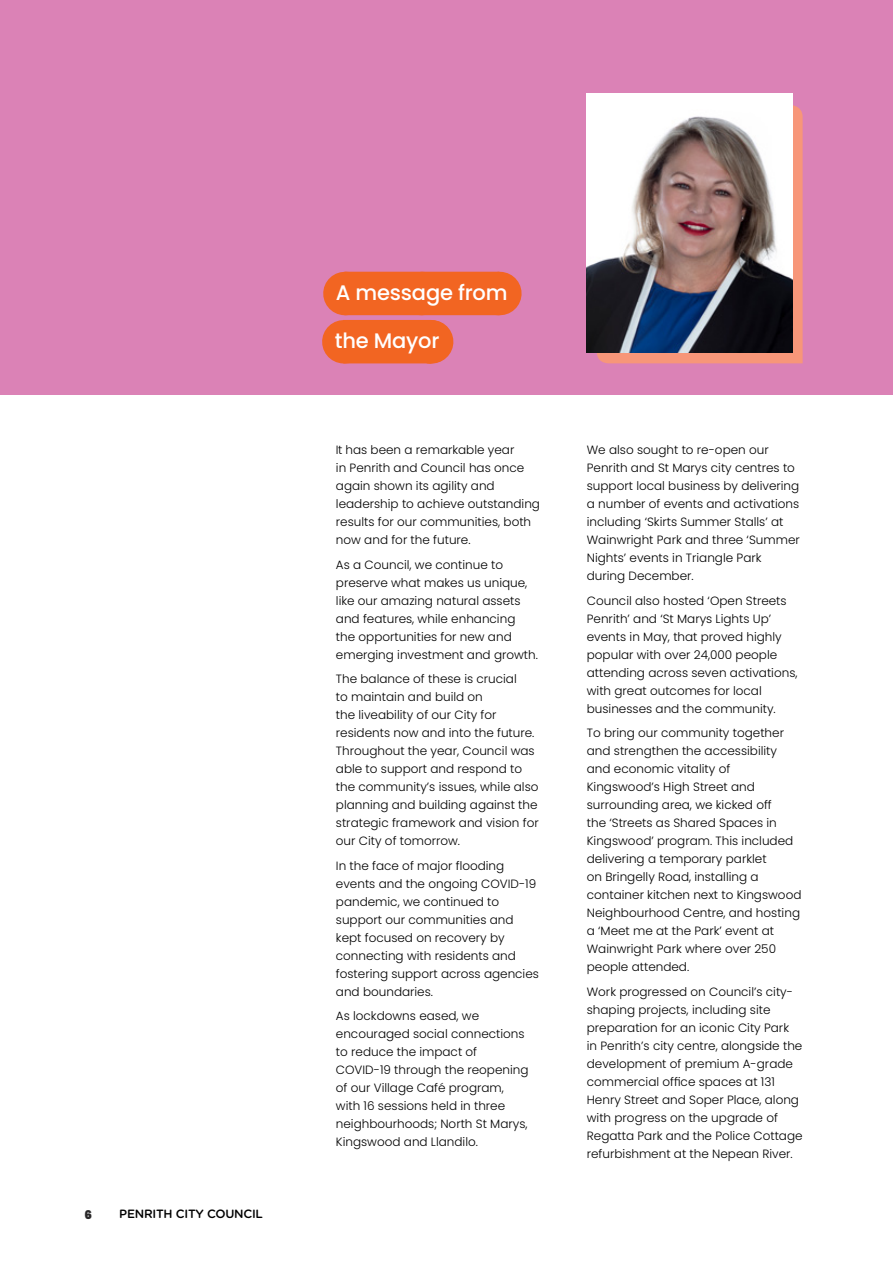
<style>
.page{position:relative;width:893px;height:1263px;background:#fff}
.page>*{position:absolute;margin:0;border:0;box-sizing:border-box;transform-origin:0 0}
.H2_Orange{font:500 21px "Poppins";letter-spacing:-.01em;color:#fff}
.Body_8pt{font:300 12px/18px "Poppins";color:#000}
.t1{font:500 12px "Gotham Rounded";letter-spacing:-.02em;color:#000}
.t2{font:900 12px "Poppins";color:#292829}
</style>
<div class="page">
<div style="left:0;top:0;width:893px;height:394px;background:#db82b6"></div>
<svg style="left:595px;top:105px;width:208px;height:258px;background:#ea927b"></svg>
<hr style="left:499px;top:272px;width:1px;height:43px;background:#f26522">
<div style="left:344px;top:272px;width:155px;height:43px;background:#f26522"></div>
<img style="left:587px;top:94px;width:205px;height:258px">
<svg style="left:387px;top:315px;width:73px;height:48px"></svg>
<hr style="left:431px;top:320px;width:1px;height:43px;background:#f26522">
<div style="left:343px;top:320px;width:88px;height:43px;background:#f26522"></div>
<p class="t2" style="left:84px;top:1207px;width:9px">6</p>
<p class="t1" style="left:119px;top:1205px;width:145px">PENRITH CITY COUNCIL</p>
<h2 class="H2_Orange" style="left:336px;top:281px;width:173px">A message from</h2>
<h2 class="H2_Orange" style="left:335px;top:329px;width:106px">the Mayor</h2>
<p class="Body_8pt" style="left:336px;top:441px;width:206px">It has been a remarkable year<br>in Penrith and Council has once again shown its agility and leadership to achieve outstanding results for our communities, both now and for the future.</p>
<p class="Body_8pt" style="left:336px;top:556px;width:204px">As a Council, we continue to preserve what makes us unique, like our amazing natural assets and features, while enhancing<br>the opportunities for new and emerging investment and growth.</p>
<p class="Body_8pt" style="left:336px;top:670px;width:204px">The balance of these is crucial<br>to maintain and build on<br>the liveability of our City for residents now and into the future.<br>Throughout the year, Council was able to support and respond to the community’s issues, while also planning and building against the strategic framework and vision for our City of tomorrow.</p>
<p class="Body_8pt" style="left:336px;top:856px;width:205px">In the face of major flooding events and the ongoing COVID-19 pandemic, we continued to support our communities and kept focused on recovery by connecting with residents and fostering support across agencies and boundaries.</p>
<p class="Body_8pt" style="left:336px;top:1007px;width:194px">As lockdowns eased, we encouraged social connections to reduce the impact of<br>COVID-19 through the reopening of our Village Café program, with 16 sessions held in three neighbourhoods; North St Marys,<br>Kingswood and Llandilo.</p>
<p class="Body_8pt" style="left:587px;top:441px;width:214px">We also sought to re-open our<br>Penrith and St Marys city centres to support local business by delivering a number of events and activations including ‘Skirts Summer Stalls’ at<br>Wainwright Park and three ‘Summer<br>Nights’ events in Triangle Park during December.</p>
<p class="Body_8pt" style="left:587px;top:592px;width:212px">Council also hosted ‘Open Streets<br>Penrith’ and ‘St Marys Lights Up’ events in May, that proved highly popular with over 24,000 people attending across seven activations, with great outcomes for local businesses and the community.</p>
<p class="Body_8pt" style="left:587px;top:724px;width:216px">To bring our community together and strengthen the accessibility and economic vitality of<br>Kingswood’s High Street and surrounding area, we kicked off<br>the ‘Streets as Shared Spaces in<br>Kingswood’ program. This included delivering a temporary parklet<br>on Bringelly Road, installing a container kitchen next to Kingswood<br>Neighbourhood Centre, and hosting a ‘Meet me at the Park’ event at<br>Wainwright Park where over 250 people attended.</p>
<p class="Body_8pt" style="left:587px;top:982px;width:217px">Work progressed on Council’s city&shy;shaping projects, including site preparation for an iconic City Park<br>in Penrith’s city centre, alongside the development of premium A-grade commercial office spaces at 131<br>Henry Street and Soper Place, along with progress on the upgrade of Regatta Park and the Police Cottage refurbishment at the Nepean River.</p>
</div>
